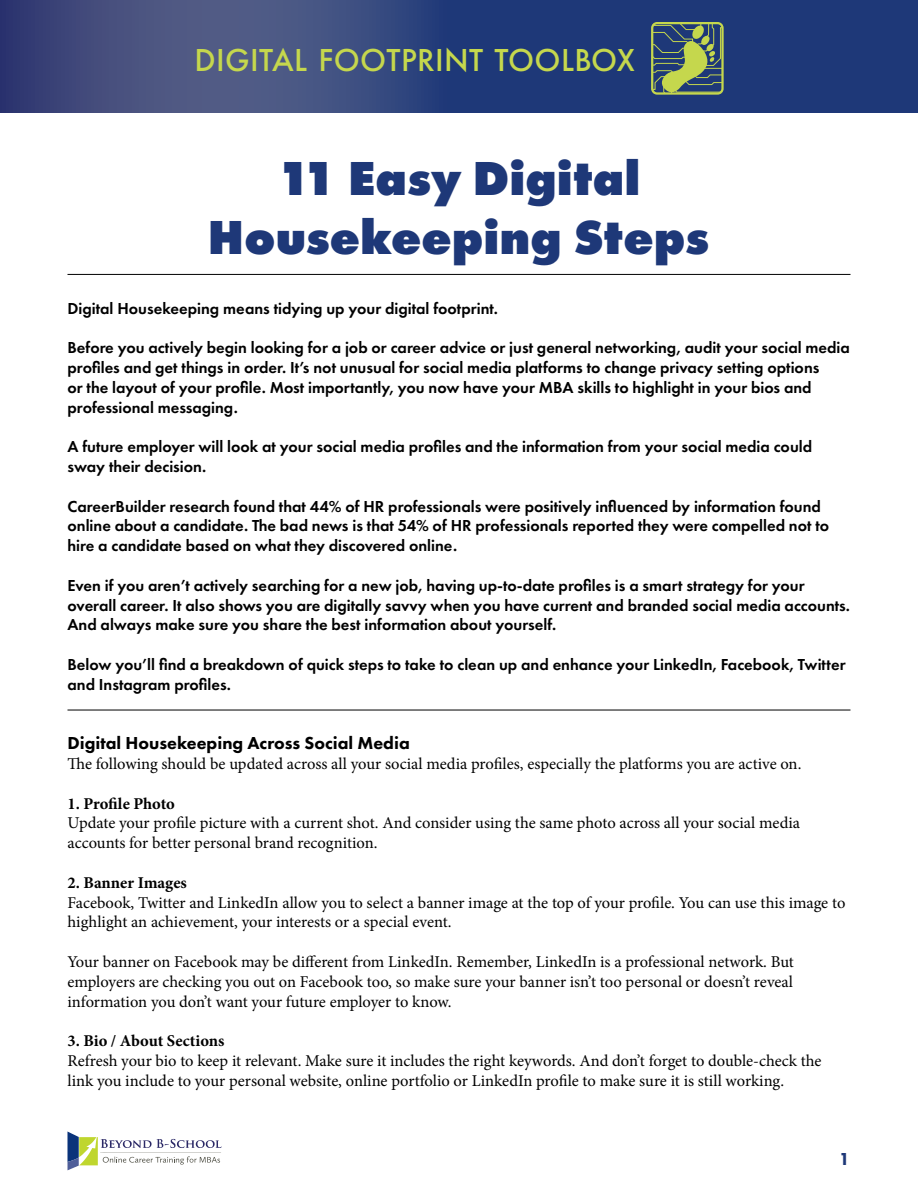
<style>
.page{position:relative;width:918px;height:1188px;background:#fff}
.page>*{position:absolute;margin:0;border:0;box-sizing:border-box;transform-origin:0 0}
.t1{font:800 49.5px/59.4px "Futura PT";color:#1e3878;text-align:center}
.t2{font:500 33px "Futura PT";letter-spacing:.01em;color:#c5d74d}
.t3{font:800 18px "Futura PT";color:#000}
.t4{font:800 18px "Futura PT";color:#1e3878}
.t5{font:600 16.5px/19.8px "Futura PT";color:#000}
.t6{font:16.5px/19.8px "Minion Pro";letter-spacing:-.005em;color:#000}
.t7{font:700 16.5px "Minion Pro";color:#000}
</style>
<div class="page">
<svg style="left:0;top:0;width:918px;height:112px;background:#30437b"></svg>
<svg style="left:67px;top:1132px;width:154px;height:38px"></svg>
<svg style="left:654px;top:25px;width:67px;height:67px;background:#5f7666"></svg>
<div style="left:651px;top:22px;width:73px;height:73px;border:2px solid #c5d74d;border-radius:5px"></div>
<hr style="left:68px;top:274px;width:782px;height:1px;background:#000">
<hr style="left:68px;top:710px;width:782px;height:1px;background:#000">
<h2 class="t2" style="left:195px;top:40px;width:442px">DIGITAL FOOTPRINT TOOLBOX</h2>
<h1 class="t1" style="left:207px;top:148px;width:503px">11 Easy Digital<br>Housekeeping Steps</h1>
<p class="t5" style="left:68px;top:298px;width:432px">Digital Housekeeping means tidying up your digital footprint.</p>
<p class="t5" style="left:68px;top:338px;width:784px">Before you actively begin looking for a job or career advice or just general networking, audit your social media profiles and get things in order. It’s not unusual for social media platforms to change privacy setting options<br>or the layout of your profile. Most importantly, you now have your MBA skills to highlight in your bios and professional messaging.</p>
<p class="t5" style="left:68px;top:437px;width:746px">A future employer will look at your social media profiles and the information from your social media could sway their decision.</p>
<p class="t5" style="left:68px;top:496px;width:763px">CareerBuilder research found that 44% of HR professionals were positively influenced by information found online about a candidate. The bad news is that 54% of HR professionals reported they were compelled not to hire a candidate based on what they discovered online.</p>
<p class="t5" style="left:68px;top:575px;width:784px">Even if you aren’t actively searching for a new job, having up-to-date profiles is a smart strategy for your overall career. It also shows you are digitally savvy when you have current and branded social media accounts.<br>And always make sure you share the best information about yourself.</p>
<p class="t5" style="left:68px;top:654px;width:780px">Below you’ll find a breakdown of quick steps to take to clean up and enhance your LinkedIn, Facebook, Twitter and Instagram profiles.</p>
<p class="t3" style="left:68px;top:732px;width:344px">Digital Housekeeping Across Social Media</p>
<p class="t6" style="left:68px;top:754px;width:735px">The following should be updated across all your social media profiles, especially the platforms you are active on.</p>
<p class="t7" style="left:68px;top:792px;width:109px">1. Profile Photo</p>
<p class="t6" style="left:68px;top:813px;width:734px">Update your profile picture with a current shot. And consider using the same photo across all your social media accounts for better personal brand recognition.</p>
<p class="t7" style="left:68px;top:871px;width:121px">2. Banner Images</p>
<p class="t6" style="left:68px;top:893px;width:779px">Facebook, Twitter and LinkedIn allow you to select a banner image at the top of your profile. You can use this image to highlight an achievement, your interests or a special event.</p>
<p class="t6" style="left:68px;top:952px;width:728px;text-align:justify">Your banner on Facebook may be different from LinkedIn. Remember, LinkedIn is a professional network. But employers are checking you out on Facebook too, so make sure your banner isn’t too personal or doesn’t reveal information you don’t want your future employer to know.</p>
<p class="t7" style="left:68px;top:1029px;width:159px">3. Bio / About Sections</p>
<p class="t6" style="left:68px;top:1051px;width:756px">Refresh your bio to keep it relevant. Make sure it includes the right keywords. And don’t forget to double-check the link you include to your personal website, online portfolio or LinkedIn profile to make sure it is still working.</p>
<p class="t4" style="left:839px;top:1148px;width:12px">1</p>
</div>
